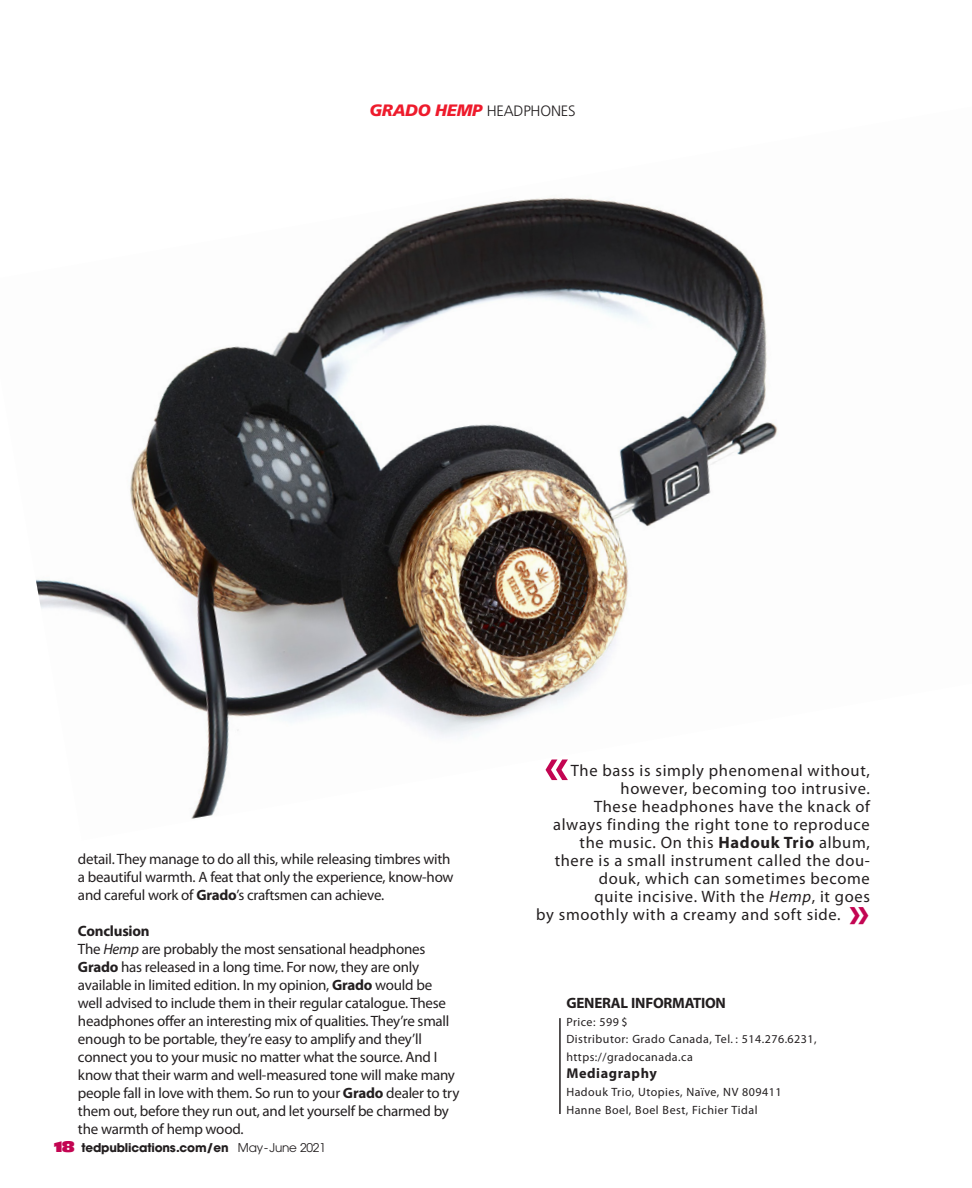
<style>
.page{position:relative;width:972px;height:1188px;background:#fff}
.page>*{position:absolute;margin:0;border:0;box-sizing:border-box;transform-origin:0 0}
.t1{font:700 54px "Myriad Pro";color:#c30552}
.t2{font:700 45px "Myriad Pro";color:#c30552}
.t3{font:16.5px "Myriad Pro";letter-spacing:.04em;color:#231f20}
.t4{font:15px/18px "Myriad Pro";letter-spacing:-.015em;color:#231f20}
.t5{font:300 15px "Frutiger";letter-spacing:-.015em;color:#231f20}
.t6{font:700 15px "Myriad Pro";letter-spacing:-.015em;color:#231f20}
.t7{font:700 14.25px "Myriad Pro";letter-spacing:.04em;color:#231f20}
.t8{font:12px/16.5px "Myriad Pro";letter-spacing:.04em;color:#231f20}
.t9{font:700 12px "Avant Garde";letter-spacing:-.015em;color:#231f20}
.s1{font-weight:900;font-style:italic;font-size:16.5px;color:#ee1b2c}
.s2{font-weight:700}
.s3{font-style:italic}
.s4{font-family:"Antique Olive Nord";font-weight:400;font-size:15px;color:#c30552}
.s5{font-weight:400}
</style>
<div class="page">
<img style="left:36px;top:198px;width:742px;height:621px">
<hr style="left:559px;top:1018px;width:2px;height:96px;background:#231f20">
<p class="t5" style="left:369px;top:102px;width:208px"><span class="s1">GRADO HEMP</span> HEADPH ONES</p>
<p class="t4" style="left:78px;top:850px;width:377px">detail. They manage to do all this, while releasing timbres with a beautiful warmth. A feat that only the experience, know-how and careful work of <span class="s2">Grado</span>’s craftsmen can achieve.</p>
<p class="t4" style="left:78px;top:922px;width:383px"><span class="s2">Conclusion<br></span>The <span class="s3">Hemp</span> are probably the most sensational headphones <span class="s2">Grado</span> has released in a long time. For now, they are only available in limited edition. In my opinion, <span class="s2">Grado</span> would be well advised to include them in their regular catalogue. These headphones offer an interesting mix of qualities. They’re small enough to be portable, they’re easy to amplify and they’ll connect you to your music no matter what the source. And I know that their warm and well-measured tone will make many people fall in love with them. So run to your <span class="s2">Grado</span> dealer to try them out, before they run out, and let yourself be charmed by the warmth of hemp wood.</p>
<p class="t9" style="left:54px;top:1140px;width:274px"><span class="s4">18</span> tedpublications.com/en <span class="s5">May-June 2021</span></p>
<h1 class="t1" style="left:544px;top:730px;width:27px">«</h1>
<p class="t3" style="left:571px;top:760px;width:301px">The bass is simply phenomenal without,</p>
<p class="t3" style="left:621px;top:778px;width:251px">however, becoming too intrusive.</p>
<p class="t3" style="left:594px;top:796px;width:277px">These headphones have the knack of</p>
<p class="t3" style="left:553px;top:814px;width:318px">always finding the right tone to reproduce</p>
<p class="t3" style="left:580px;top:832px;width:292px">the music. On this <span class="s2">Hadouk Trio</span> album,</p>
<p class="t3" style="left:555px;top:850px;width:317px">there is a small instrument called the dou-</p>
<p class="t3" style="left:599px;top:868px;width:273px">douk, which can sometimes become</p>
<p class="t3" style="left:595px;top:886px;width:277px">quite incisive. With the <span class="s3">Hemp</span>, it goes</p>
<p class="t3" style="left:536px;top:904px;width:306px">by smoothly with a creamy and soft side.</p>
<h2 class="t2" style="left:849px;top:883px;width:22px">»</h2>
<p class="t6" style="left:566px;top:993px;width:161px">GENERAL INFORMATION</p>
<p class="t8" style="left:566px;top:1014px;width:252px">Price: 599 $<br>Distributor: Grado Canada, Tel. : 514.276.6231,</p>
<p class="t8" style="left:566px;top:1048px;width:128px">https://gradocanada.ca</p>
<p class="t7" style="left:566px;top:1064px;width:92px">Mediagraphy</p>
<p class="t8" style="left:566px;top:1083px;width:217px;line-height:18px">Hadouk Trio, Utopies, Naïve, NV 809411<br>Hanne Boel, Boel Best, Fichier Tidal</p>
</div>
